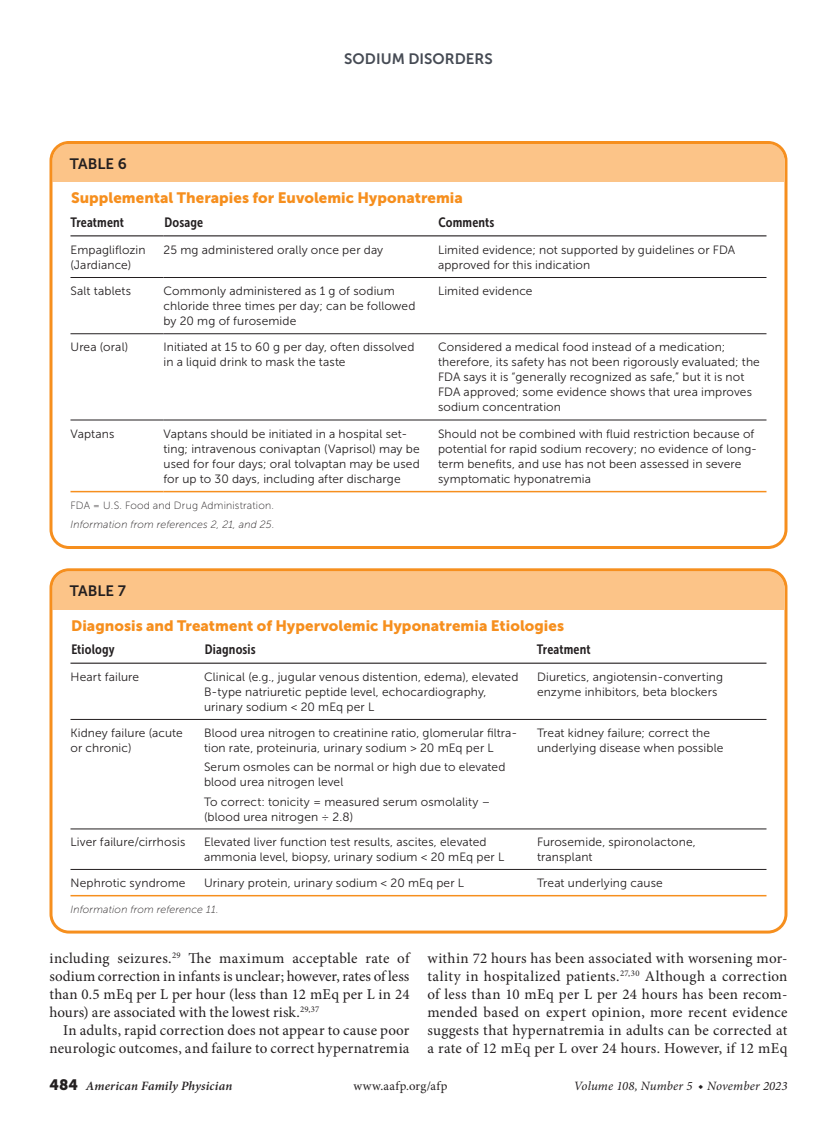
<style>
.page{position:relative;width:837px;height:1134px;background:#fff}
.page>*{position:absolute;margin:0;border:0;box-sizing:border-box;transform-origin:0 0}
.body_text{font:15px/18px "Minion Pro";letter-spacing:.01em;color:#231f20;text-align:justify}
.table_title{font:15px "Museo Sans 900";letter-spacing:.005em;color:#f68f1e}
.t1{font:15px "Museo Sans 700";color:#464b54}
.tablefig{font:15px "Museo Sans 700";color:#231f20}
.table_head{font:13.5px "Museo Sans Cond 700";letter-spacing:.01em;color:#231f20}
.t2{font:italic 12.75px "Minion Pro";letter-spacing:.01em;color:#231f20}
.t3{font:italic 600 12.75px "Minion Pro";letter-spacing:.015em;color:#231f20}
.t4{font:12.75px "Minion Pro";letter-spacing:.03em;color:#231f20}
.table_data{font:12px/15px "Museo Sans 300";letter-spacing:.01em;color:#231f20}
.table_note{font:italic 10.5px "Museo Sans 100";letter-spacing:.015em;color:#231f20}
.table_note-2{font:10.5px "Museo Sans 100";letter-spacing:.02em;color:#231f20}
.s1{font-family:"Museo Sans 900";font-weight:400;font-style:normal;font-size:15px}
</style>
<div class="page">
<hr style="left:70px;top:491px;width:94px;height:1px;background:#f68f1e">
<hr style="left:164px;top:491px;width:274px;height:1px;background:#f68f1e">
<hr style="left:438px;top:491px;width:328px;height:1px;background:#f68f1e">
<hr style="left:70px;top:277px;width:94px;height:1px;background:#231f20">
<hr style="left:164px;top:277px;width:274px;height:1px;background:#231f20">
<hr style="left:438px;top:277px;width:328px;height:1px;background:#231f20">
<hr style="left:70px;top:333px;width:94px;height:1px;background:#231f20">
<hr style="left:164px;top:333px;width:274px;height:1px;background:#231f20">
<hr style="left:438px;top:333px;width:328px;height:1px;background:#231f20">
<hr style="left:70px;top:420px;width:94px;height:1px;background:#231f20">
<hr style="left:164px;top:420px;width:274px;height:1px;background:#231f20">
<hr style="left:438px;top:420px;width:328px;height:1px;background:#231f20">
<hr style="left:70px;top:235px;width:94px;height:1px;background:#231f20">
<hr style="left:164px;top:235px;width:274px;height:1px;background:#231f20">
<hr style="left:438px;top:235px;width:328px;height:1px;background:#231f20">
<div style="left:52px;top:144px;width:732px;height:38px;background:#fcc488"></div>
<div style="left:50px;top:141px;width:738px;height:408px;border:3px solid #f68f1e;border-radius:18px"></div>
<hr style="left:70px;top:719px;width:134px;height:1px;background:#231f20">
<hr style="left:204px;top:719px;width:333px;height:1px;background:#231f20">
<hr style="left:537px;top:719px;width:229px;height:1px;background:#231f20">
<hr style="left:70px;top:829px;width:134px;height:1px;background:#231f20">
<hr style="left:204px;top:829px;width:333px;height:1px;background:#231f20">
<hr style="left:537px;top:829px;width:229px;height:1px;background:#231f20">
<hr style="left:70px;top:869px;width:134px;height:1px;background:#231f20">
<hr style="left:204px;top:869px;width:333px;height:1px;background:#231f20">
<hr style="left:537px;top:869px;width:229px;height:1px;background:#231f20">
<hr style="left:70px;top:663px;width:134px;height:1px;background:#231f20">
<hr style="left:204px;top:663px;width:333px;height:1px;background:#231f20">
<hr style="left:537px;top:663px;width:229px;height:1px;background:#231f20">
<hr style="left:70px;top:895px;width:134px;height:1px;background:#f68f1e">
<hr style="left:204px;top:895px;width:333px;height:1px;background:#f68f1e">
<hr style="left:537px;top:895px;width:229px;height:1px;background:#f68f1e">
<div style="left:52px;top:571px;width:732px;height:39px;background:#fcc488"></div>
<div style="left:50px;top:568px;width:738px;height:366px;border:3px solid #f68f1e;border-radius:18px"></div>
<p class="t1" style="left:344px;top:50px;width:150px">SODIUM DISORDERS</p>
<p class="tablefig" style="left:70px;top:155px;width:58px">TABLE 6</p>
<p class="table_title" style="left:71px;top:189px;width:393px">Supplemental Therapies for Euvolemic Hyponatremia</p>
<p class="table_head" style="left:70px;top:215px;width:55px">Treatment</p>
<p class="table_head" style="left:164px;top:215px;width:40px">Dosage</p>
<p class="table_head" style="left:439px;top:215px;width:58px">Comments</p>
<p class="table_data" style="left:70px;top:242px;width:77px">Empagliflozin (Jardiance)</p>
<p class="table_data" style="left:164px;top:242px;width:221px">25 mg administered orally once per day</p>
<p class="table_data" style="left:438px;top:242px;width:299px">Limited evidence; not supported by guidelines or FDA approved for this indication</p>
<p class="table_data" style="left:70px;top:284px;width:62px">Salt tablets</p>
<p class="table_data" style="left:164px;top:284px;width:253px">Commonly administered as 1 g of sodium chloride three times per day; can be followed by 20 mg of furosemide</p>
<p class="table_data" style="left:438px;top:284px;width:96px">Limited evidence</p>
<p class="table_data" style="left:70px;top:340px;width:59px">Urea (oral)</p>
<p class="table_data" style="left:164px;top:340px;width:252px">Initiated at 15 to 60 g per day, often dissolved in a liquid drink to mask the taste</p>
<p class="table_data" style="left:438px;top:340px;width:323px">Considered a medical food instead of a medication; therefore, its safety has not been rigorously evaluated; the FDA says it is “generally recognized as safe,” but it is not FDA approved; some evidence shows that urea improves sodium concentration</p>
<p class="table_data" style="left:70px;top:426px;width:45px">Vaptans</p>
<p class="table_data" style="left:164px;top:426px;width:258px">Vaptans should be initiated in a hospital set&shy;ting; intravenous conivaptan (Vaprisol) may be used for four days; oral tolvaptan may be used for up to 30 days, including after discharge</p>
<p class="table_data" style="left:438px;top:426px;width:321px">Should not be combined with fluid restriction because of potential for rapid sodium recovery; no evidence of long&shy;term benefits, and use has not been assessed in severe symptomatic hyponatremia</p>
<p class="table_note-2" style="left:70px;top:499px;width:205px">FDA = U.S. Food and Drug Administration.</p>
<p class="table_note" style="left:70px;top:519px;width:206px">Information from references 2, 21, and 25.</p>
<p class="tablefig" style="left:70px;top:583px;width:58px">TABLE 7</p>
<p class="table_title" style="left:71px;top:617px;width:495px">Diagnosis and Treatment of Hypervolemic Hyponatremia Etiologies</p>
<p class="table_head" style="left:71px;top:642px;width:45px">Etiology</p>
<p class="table_head" style="left:205px;top:642px;width:52px">Diagnosis</p>
<p class="table_head" style="left:537px;top:642px;width:55px">Treatment</p>
<p class="table_data" style="left:70px;top:670px;width:70px">Heart failure</p>
<p class="table_data" style="left:204px;top:670px;width:316px">Clinical (e.g., jugular venous distention, edema), elevated<br>B-type natriuretic peptide level, echocardiography, urinary sodium &lt; 20 mEq per L</p>
<p class="table_data" style="left:537px;top:670px;width:188px">Diuretics, angiotensin-converting enzyme inhibitors, beta blockers</p>
<p class="table_data" style="left:70px;top:725px;width:114px">Kidney failure (acute or chronic)</p>
<p class="table_data" style="left:204px;top:725px;width:315px">Blood urea nitrogen to creatinine ratio, glomerular filtra&shy;tion rate, proteinuria, urinary sodium &gt; 20 mEq per L</p>
<p class="table_data" style="left:204px;top:760px;width:303px">Serum osmoles can be normal or high due to elevated blood urea nitrogen level</p>
<p class="table_data" style="left:204px;top:794px;width:288px">To correct: tonicity = measured serum osmolality – (blood urea nitrogen ÷ 2.8)</p>
<p class="table_data" style="left:537px;top:725px;width:188px">Treat kidney failure; correct the underlying disease when possible</p>
<p class="table_data" style="left:70px;top:835px;width:116px">Liver failure/cirrhosis</p>
<p class="table_data" style="left:204px;top:835px;width:302px">Elevated liver function test results, ascites, elevated ammonia level, biopsy, urinary sodium &lt; 20 mEq per L</p>
<p class="table_data" style="left:537px;top:835px;width:160px">Furosemide, spironolactone, transplant</p>
<p class="table_data" style="left:70px;top:875px;width:117px">Nephrotic syndrome</p>
<p class="table_data" style="left:204px;top:875px;width:262px">Urinary protein, urinary sodium &lt; 20 mEq per L</p>
<p class="table_data" style="left:537px;top:875px;width:127px">Treat underlying cause</p>
<p class="table_note" style="left:70px;top:903px;width:150px">Information from reference 11.</p>
<p class="body_text" style="left:50px;top:949px;width:362px">including seizures.<sup>29</sup> The maximum acceptable rate of sodium correction in infants is unclear; however, rates of less than 0.5 mEq per L per hour (less than 12 mEq per L in 24 hours) are associated with the lowest risk.<sup>29,37</sup></p>
<p class="body_text" style="left:50px;top:1021px;width:362px;text-align:right">In adults, rapid correction does not appear to cause poor neurologic outcomes, and failure to correct hypernatremia</p>
<p class="body_text" style="left:428px;top:949px;width:362px">within 72 hours has been associated with worsening mor&shy;tality in hospitalized patients.<sup>27,30</sup> Although a correction of less than 10 mEq per L per 24 hours has been recom&shy;mended based on expert opinion, more recent evidence suggests that hypernatremia in adults can be corrected at a rate of 12 mEq per L over 24 hours. However, if 12 mEq</p>
<p class="t3" style="left:50px;top:1077px;width:184px"><span class="s1">484</span> American Family Physician</p>
<p class="t4" style="left:353px;top:1078px;width:96px">www.aafp.org/afp</p>
<p class="t2" style="left:574px;top:1078px;width:215px">Volume 108, Number 5 ◆ November 2023</p>
</div>
